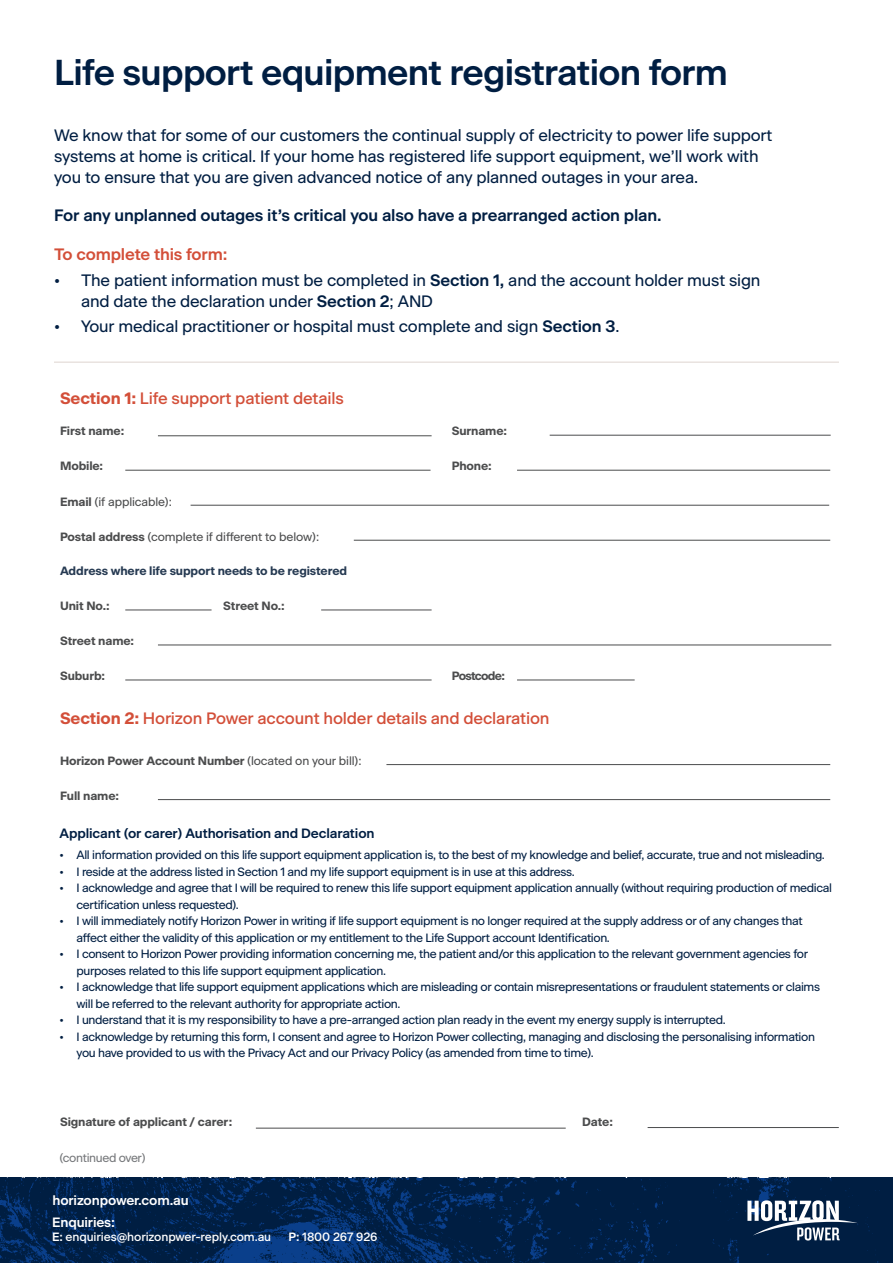
<style>
.page{position:relative;width:893px;height:1263px;background:#fff}
.page>*{position:absolute;margin:0;border:0;box-sizing:border-box;transform-origin:0 0}
.Headline{font:600 36px "Beausite Classic App";letter-spacing:-.02em;color:#001e42}
.Subhead{font:16.5px/21px "Beausite Classic";letter-spacing:-.01em;color:#001e42}
.Question_-_Heading{font:500 16.5px "Beausite Classic";letter-spacing:-.01em;color:#d34f39}
.Subhead-2{font:600 16.5px "Beausite Classic";letter-spacing:-.01em;color:#001e42}
.Subhead-3{font:600 16.5px "Beausite Classic";letter-spacing:-.01em;color:#d34f39}
.Subhead-4{font:600 13.5px "Beausite Classic";letter-spacing:-.01em;color:#001e42}
.t1{font:600 13.5px "Beausite Classic App";letter-spacing:-.01em;color:#fff}
.t2{font:12px/16.5px "Beausite Classic";letter-spacing:-.03em;color:#001e42}
.Question_Title{font:700 12px "Beausite Classic";letter-spacing:-.01em;color:#4b4c4d}
.Question_Title-2{font:12px "Beausite Classic";letter-spacing:-.01em;color:#4b4c4d}
.t3{font:500 12px "Beausite Classic App";letter-spacing:-.01em;color:#fff}
.Question_Title-3{font:700 12px "Beausite Classic";letter-spacing:-.01em;color:#263a52}
.Subhead-5{font:12px "Beausite Classic";letter-spacing:-.03em;color:#76787b}
.Question_Title-4{font:700 12px "Beausite Classic";letter-spacing:-.06em;color:#4b4c4d}
.s1{font-weight:600}
.s2{font-weight:700}
.s3{font-weight:400}
</style>
<div class="page">
<img style="left:0;top:1178px;width:893px;height:85px">
<svg style="left:747px;top:1200px;width:111px;height:40px"></svg>
<hr style="left:54px;top:361px;width:785px;height:2px;background:#e9e3df">
<hr style="left:158px;top:435px;width:274px;height:1px;background:#4b4c4d">
<hr style="left:550px;top:435px;width:281px;height:1px;background:#4b4c4d">
<hr style="left:125px;top:470px;width:306px;height:1px;background:#4b4c4d">
<hr style="left:517px;top:470px;width:313px;height:1px;background:#4b4c4d">
<hr style="left:191px;top:505px;width:638px;height:1px;background:#4b4c4d">
<hr style="left:354px;top:540px;width:476px;height:1px;background:#4b4c4d">
<hr style="left:125px;top:610px;width:87px;height:1px;background:#4b4c4d">
<hr style="left:321px;top:610px;width:111px;height:1px;background:#4b4c4d">
<hr style="left:158px;top:645px;width:673px;height:1px;background:#4b4c4d">
<hr style="left:125px;top:680px;width:307px;height:1px;background:#4b4c4d">
<hr style="left:517px;top:680px;width:118px;height:1px;background:#4b4c4d">
<hr style="left:386px;top:764px;width:444px;height:1px;background:#4b4c4d">
<hr style="left:158px;top:799px;width:672px;height:1px;background:#4b4c4d">
<hr style="left:256px;top:1128px;width:310px;height:1px;background:#4b4c4d">
<hr style="left:648px;top:1127px;width:191px;height:1px;background:#4b4c4d">
<p class="Headline" style="left:54px;top:45px;width:675px">Life support equipment registration form</p>
<p class="Subhead" style="left:54px;top:123px;width:720px">We know that for some of our customers the continual supply of electricity to power life support systems at home is critical. If your home has registered life support equipment, we’ll work with you to ensure that you are given advanced notice of any planned outages in your area.</p>
<p class="Subhead-2" style="left:54px;top:202px;width:609px">For any unplanned outages it’s critical you also have a prearranged action plan.</p>
<p class="Subhead-3" style="left:54px;top:242px;width:175px">To complete this form:</p>
<p class="Subhead" style="left:81px;top:268px;width:681px;text-indent:-27px">• The patient information must be completed in <span class="s1">Section 1,</span> and the account holder must sign and date the declaration under <span class="s1">Section 2</span>; AND</p>
<p class="Subhead" style="left:54px;top:314px;width:567px">• Your medical practitioner or hospital must complete and sign <span class="s1">Section 3</span>.</p>
<p class="Question_-_Heading" style="left:60px;top:385px;width:285px"><span class="s2">Section 1:</span> Life support patient details</p>
<p class="Question_Title" style="left:60px;top:422px;width:66px">First name:</p>
<p class="Question_Title" style="left:452px;top:422px;width:57px">Surname:</p>
<p class="Question_Title" style="left:60px;top:457px;width:45px">Mobile:</p>
<p class="Question_Title" style="left:452px;top:457px;width:42px">Phone:</p>
<p class="Question_Title-2" style="left:60px;top:492px;width:113px"><span class="s2">Email</span> (if applicable):</p>
<p class="Question_Title-2" style="left:60px;top:527px;width:261px"><span class="s2">Postal address</span> (complete if different to below):</p>
<p class="Question_Title-3" style="left:60px;top:562px;width:289px">Address where life support needs to be registered</p>
<p class="Question_Title" style="left:60px;top:597px;width:51px">Unit No.:</p>
<p class="Question_Title" style="left:223px;top:597px;width:63px">Street No.:</p>
<p class="Question_Title" style="left:60px;top:632px;width:76px">Street name:</p>
<p class="Question_Title" style="left:60px;top:667px;width:47px">Suburb:</p>
<p class="Question_Title-4" style="left:452px;top:667px;width:55px">Postcode:</p>
<p class="Question_-_Heading" style="left:60px;top:706px;width:491px"><span class="s2">Section 2:</span> Horizon Power account holder details and declaration</p>
<p class="Question_Title" style="left:60px;top:751px;width:303px">Horizon Power Account Number <span class="s3">(located on your bill):</span></p>
<p class="Question_Title" style="left:60px;top:786px;width:61px">Full name:</p>
<p class="Subhead-4" style="left:60px;top:823px;width:316px">Applicant (or carer) Authorisation and Declaration</p>
<p class="t2" style="left:60px;top:845px;width:767px">• All information provided on this life support equipment application is, to the best of my knowledge and belief, accurate, true and not misleading.</p>
<p class="t2" style="left:60px;top:862px;width:517px">• I reside at the address listed in Section 1 and my life support equipment is in use at this address.</p>
<p class="t2" style="left:77px;top:878px;width:757px;text-indent:-17px">• I acknowledge and agree that I will be required to renew this life support equipment application annually (without requiring production of medical certification unless requested).</p>
<p class="t2" style="left:77px;top:911px;width:728px;text-indent:-17px">• I will immediately notify Horizon Power in writing if life support equipment is no longer required at the supply address or of any changes that affect either the validity of this application or my entitlement to the Life Support account Identification.</p>
<p class="t2" style="left:77px;top:944px;width:733px;text-indent:-17px">• I consent to Horizon Power providing information concerning me, the patient and/or this application to the relevant government agencies for purposes related to this life support equipment application.</p>
<p class="t2" style="left:77px;top:977px;width:745px;text-indent:-17px">• I acknowledge that life support equipment applications which are misleading or contain misrepresentations or fraudulent statements or claims will be referred to the relevant authority for appropriate action.</p>
<p class="t2" style="left:60px;top:1010px;width:668px">• I understand that it is my responsibility to have a pre-arranged action plan ready in the event my energy supply is interrupted.</p>
<p class="t2" style="left:77px;top:1027px;width:740px;text-indent:-17px">• I acknowledge by returning this form, I consent and agree to Horizon Power collecting, managing and disclosing the personalising information you have provided to us with the Privacy Act and our Privacy Policy (as amended from time to time).</p>
<p class="Question_Title" style="left:60px;top:1113px;width:174px">Signature of applicant / carer:</p>
<p class="Question_Title" style="left:582px;top:1113px;width:32px">Date:</p>
<p class="Subhead-5" style="left:60px;top:1148px;width:88px">(continued over)</p>
<p class="t1" style="left:52px;top:1190px;width:138px">horizonpower.com.au</p>
<p class="t1" style="left:52px;top:1212px;width:64px">Enquiries:</p>
<p class="t3" style="left:52px;top:1228px;width:221px"><span class="s1">E:</span> enquiries@horizonpwer-reply.com.au</p>
<p class="t3" style="left:288px;top:1228px;width:91px"><span class="s1">P:</span> 1800 267 926</p>
</div>
